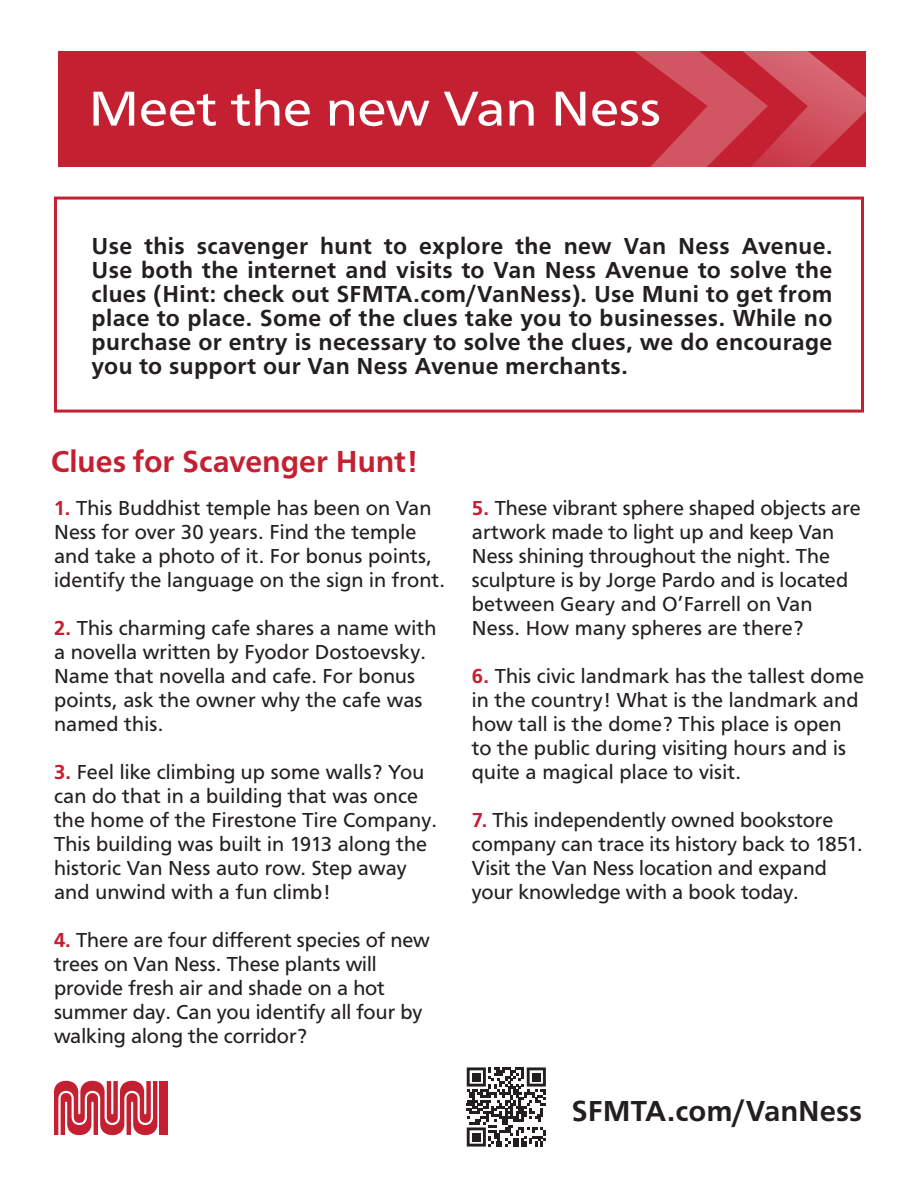
<style>
.page{position:relative;width:918px;height:1188px;background:#fff}
.page>*{position:absolute;margin:0;border:0;box-sizing:border-box;transform-origin:0 0}
.t1{font:50.7px "Graphein Pro";color:#fff;scale:1.09 1}
.t2{font:700 31.5px "Graphein Pro";color:#c42032}
.t3{font:700 30px "Graphein Pro";color:#231f20}
.t4{font:700 24px/24px "Graphein Pro";letter-spacing:.015em;color:#231f20;text-align:justify}
.t5{font:21px/24px "Graphein Pro";letter-spacing:.005em;color:#231f20}
.s1{font-weight:700;color:#c42032}
</style>
<div class="page">
<div style="left:54px;top:197px;width:810px;height:216px;background:#fff;border:3px solid #c42032"></div>
<div style="left:160px;top:1081px;width:8px;height:54px;background:#c42032"></div>
<div style="left:58px;top:51px;width:808px;height:116px;background:#c42032"></div>
<svg style="left:634px;top:51px;width:232px;height:116px"></svg>
<svg style="left:54px;top:1081px;width:103px;height:54px"></svg>
<svg style="left:467px;top:1067px;width:79px;height:80px"></svg>
<div style="left:472px;top:1073px;width:8px;height:8px;background:#231f20"></div>
<div style="left:532px;top:1073px;width:8px;height:8px;background:#231f20"></div>
<div style="left:472px;top:1133px;width:8px;height:8px;background:#231f20"></div>
<h1 class="t1" style="left:89px;top:80px;width:526px">Meet the new Van Ness</h1>
<p class="t4" style="left:92px;top:234px;width:742px">Use this scavenger hunt to explore the new Van Ness Avenue.<br>Use both the internet and visits to Van Ness Avenue to solve the clues (Hint: check out SFMTA.com/VanNess). Use Muni to get from place to place. Some of the clues take you to businesses. While no purchase or entry is necessary to solve the clues, we do encourage you to support our Van Ness Avenue merchants.</p>
<h1 class="t2" style="left:51px;top:443px;width:368px">Clues for Scavenger Hunt!</h1>
<p class="t5" style="left:54px;top:496px;width:393px"><span class="s1">1.</span> This Buddhist temple has been on Van Ness for over 30 years. Find the temple and take a photo of it. For bonus points, identify the language on the sign in front.</p>
<p class="t5" style="left:54px;top:616px;width:384px"><span class="s1">2.</span> This charming cafe shares a name with a novella written by Fyodor Dostoevsky.<br>Name that novella and cafe. For bonus points, ask the owner why the cafe was named this.</p>
<p class="t5" style="left:54px;top:760px;width:385px"><span class="s1">3.</span> Feel like climbing up some walls? You can do that in a building that was once the home of the Firestone Tire Company.<br>This building was built in 1913 along the historic Van Ness auto row. Step away and unwind with a fun climb!</p>
<p class="t5" style="left:54px;top:928px;width:377px"><span class="s1">4.</span> There are four diferent species of new trees on Van Ness. These plants will provide fresh air and shade on a hot summer day. Can you identify all four by walking along the corridor?</p>
<p class="t5" style="left:472px;top:496px;width:390px"><span class="s1">5.</span> These vibrant sphere shaped objects are artwork made to light up and keep Van Ness shining throughout the night. The sculpture is by Jorge Pardo and is located between Geary and O’Farrell on Van Ness. How many spheres are there?</p>
<p class="t5" style="left:472px;top:664px;width:394px"><span class="s1">6.</span> This civic landmark has the tallest dome in the country! What is the landmark and how tall is the dome? This place is open to the public during visiting hours and is quite a magical place to visit.</p>
<p class="t5" style="left:472px;top:808px;width:392px"><span class="s1">7.</span> This independently owned bookstore company can trace its history back to 1851.<br>Visit the Van Ness location and expand your knowledge with a book today.</p>
<h2 class="t3" style="left:572px;top:1093px;width:292px">SFMTA.com/VanNess</h2>
</div>
